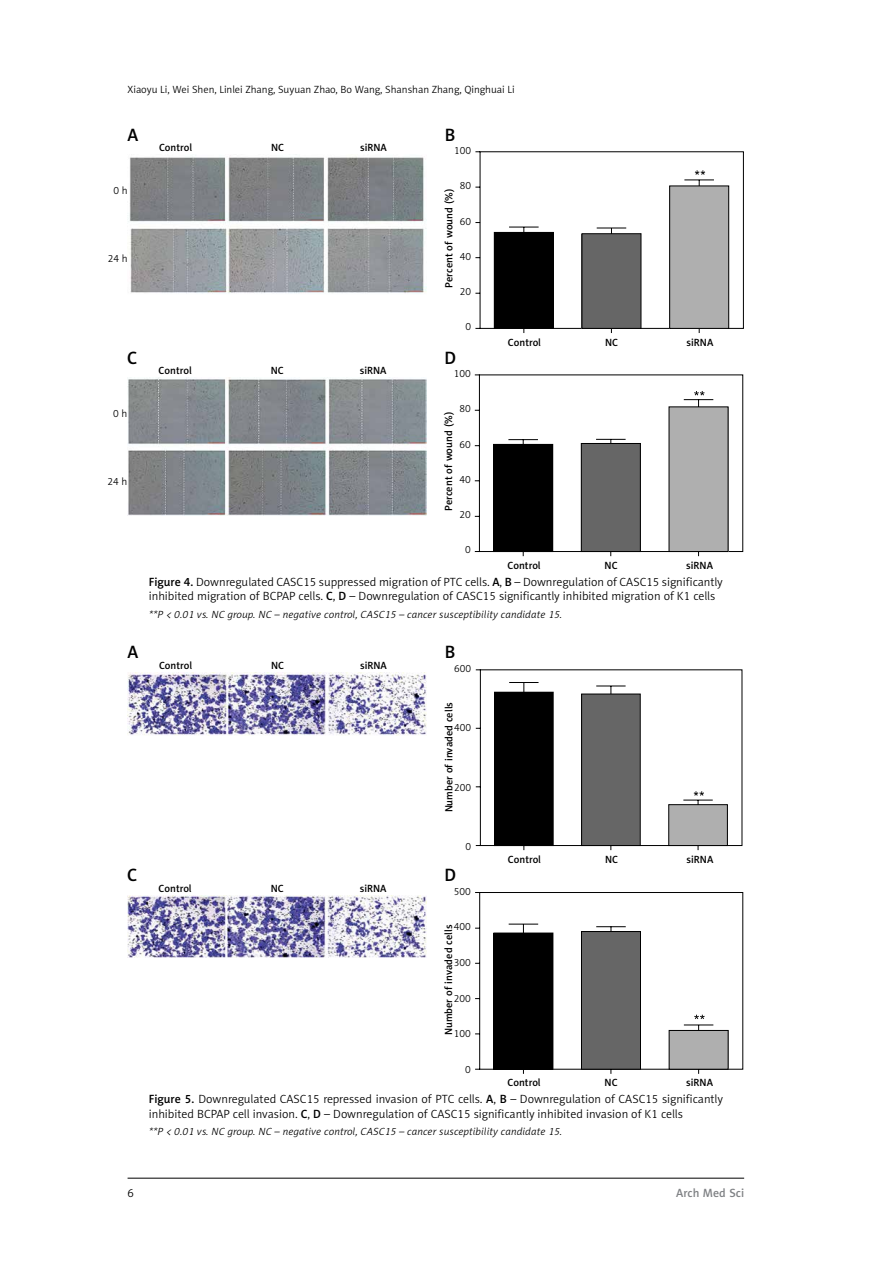
<style>
.page{position:relative;width:893px;height:1263px;background:#fff}
.page>*{position:absolute;margin:0;border:0;box-sizing:border-box;transform-origin:0 0}
.t1{font:18px "Naomi Sans EFN Medium";color:#000}
.t2{font:12px/14.4px "Naomi Sans EFN Light";color:#000}
.t3{font:12px "Naomi Sans EFN Medium";color:#808285}
.t4{font:10.5px "Naomi Sans EFN Medium";color:#000}
.t5{font:italic 10.5px "Naomi Sans EFN Light";letter-spacing:.015em;color:#000}
.t6{font:10.5px "Naomi Sans EFN Light";color:#000}
.s1{font-family:"Naomi Sans EFN Medium"}
</style>
<div class="page">
<hr style="left:128px;top:1178px;width:616px;height:1px;background:#000">
<img style="left:128px;top:155px;width:299px;height:139px">
<img style="left:128px;top:672px;width:299px;height:64px">
<img style="left:127px;top:378px;width:299px;height:137px">
<img style="left:127px;top:895px;width:299px;height:62px">
<svg style="left:475px;top:151px;width:269px;height:182px"></svg>
<div style="left:494px;top:232px;width:59px;height:96px;background:#000"></div>
<div style="left:494px;top:232px;width:60px;height:97px;border:1px solid #000"></div>
<hr style="left:509px;top:227px;width:30px;height:1px;background:#000">
<svg style="left:597px;top:228px;width:29px;height:5px"></svg>
<hr style="left:684px;top:180px;width:30px;height:1px;background:#000">
<svg style="left:695px;top:170px;width:10px;height:16px"></svg>
<div style="left:582px;top:234px;width:59px;height:94px;background:#666"></div>
<div style="left:582px;top:233px;width:59px;height:96px;border:1px solid #000"></div>
<div style="left:670px;top:186px;width:59px;height:142px;background:#afafaf"></div>
<div style="left:669px;top:186px;width:60px;height:143px;border:1px solid #000"></div>
<svg style="left:475px;top:669px;width:268px;height:181px"></svg>
<div style="left:494px;top:692px;width:59px;height:153px;background:#000"></div>
<div style="left:494px;top:692px;width:60px;height:154px;border:1px solid #000"></div>
<svg style="left:509px;top:682px;width:29px;height:12px"></svg>
<hr style="left:596px;top:686px;width:30px;height:1px;background:#000">
<hr style="left:683px;top:800px;width:30px;height:1px;background:#000">
<svg style="left:694px;top:791px;width:10px;height:13px"></svg>
<div style="left:582px;top:694px;width:58px;height:151px;background:#666"></div>
<div style="left:581px;top:694px;width:60px;height:152px;border:1px solid #000"></div>
<div style="left:669px;top:805px;width:58px;height:40px;background:#afafaf"></div>
<div style="left:668px;top:804px;width:60px;height:42px;border:1px solid #000"></div>
<svg style="left:475px;top:374px;width:268px;height:182px"></svg>
<div style="left:494px;top:444px;width:59px;height:107px;background:#000"></div>
<div style="left:493px;top:444px;width:60px;height:108px;border:1px solid #000"></div>
<hr style="left:508px;top:439px;width:30px;height:1px;background:#000">
<hr style="left:596px;top:439px;width:30px;height:1px;background:#000">
<svg style="left:684px;top:391px;width:29px;height:15px"></svg>
<div style="left:581px;top:443px;width:59px;height:108px;background:#666"></div>
<div style="left:581px;top:443px;width:60px;height:109px;border:1px solid #000"></div>
<div style="left:669px;top:407px;width:59px;height:144px;background:#afafaf"></div>
<svg style="left:475px;top:892px;width:268px;height:181px"></svg>
<div style="left:494px;top:933px;width:59px;height:136px;background:#000"></div>
<svg style="left:509px;top:924px;width:29px;height:9px"></svg>
<hr style="left:596px;top:926px;width:30px;height:1px;background:#000">
<svg style="left:684px;top:1015px;width:29px;height:15px"></svg>
<div style="left:581px;top:931px;width:59px;height:138px;background:#666"></div>
<div style="left:581px;top:931px;width:60px;height:138px;border:1px solid #000"></div>
<div style="left:669px;top:1030px;width:59px;height:39px;background:#afafaf"></div>
<div style="left:669px;top:1030px;width:59px;height:39px;border:1px solid #000"></div>
<p class="t6" style="left:128px;top:83px;width:389px">Xiaoyu Li, Wei Shen, Linlei Zhang, Suyuan Zhao, Bo Wang, Shanshan Zhang, Qinghuai Li</p>
<h1 class="t1" style="left:128px;top:124px;width:12px">A</h1>
<h1 class="t1" style="left:445px;top:124px;width:12px">B</h1>
<p class="t6" style="left:113px;top:184px;width:16px">0 h</p>
<p class="t6" style="left:108px;top:252px;width:21px">24 h</p>
<p class="t4" style="left:159px;top:142px;width:35px">Control</p>
<p class="t4" style="left:271px;top:142px;width:14px">NC</p>
<p class="t4" style="left:360px;top:142px;width:28px">siRNA</p>
<p class="t6" style="left:454px;top:145px;width:19px">100</p>
<p class="t6" style="left:460px;top:180px;width:13px">80</p>
<p class="t6" style="left:460px;top:215px;width:13px">60</p>
<p class="t6" style="left:460px;top:250px;width:13px">40</p>
<p class="t6" style="left:460px;top:285px;width:13px">20</p>
<p class="t6" style="left:466px;top:320px;width:7px">0</p>
<p class="t4" style="left:443px;top:288px;width:100px;rotate:-90deg">Percent of wound (%)</p>
<p class="t4" style="left:508px;top:336px;width:35px">Control</p>
<p class="t4" style="left:605px;top:336px;width:14px">NC</p>
<p class="t4" style="left:687px;top:336px;width:28px">siRNA</p>
<h1 class="t1" style="left:127px;top:347px;width:12px">C</h1>
<h1 class="t1" style="left:444px;top:347px;width:13px">D</h1>
<p class="t6" style="left:113px;top:407px;width:16px">0 h</p>
<p class="t6" style="left:107px;top:475px;width:21px">24 h</p>
<p class="t4" style="left:159px;top:365px;width:35px">Control</p>
<p class="t4" style="left:271px;top:365px;width:14px">NC</p>
<p class="t4" style="left:360px;top:365px;width:28px">siRNA</p>
<p class="t6" style="left:454px;top:368px;width:19px">100</p>
<p class="t6" style="left:460px;top:403px;width:13px">80</p>
<p class="t6" style="left:460px;top:438px;width:13px">60</p>
<p class="t6" style="left:460px;top:473px;width:13px">40</p>
<p class="t6" style="left:460px;top:508px;width:13px">20</p>
<p class="t6" style="left:465px;top:543px;width:7px">0</p>
<p class="t4" style="left:442px;top:511px;width:100px;rotate:-90deg">Percent of wound (%)</p>
<p class="t4" style="left:508px;top:559px;width:35px">Control</p>
<p class="t4" style="left:605px;top:559px;width:14px">NC</p>
<p class="t4" style="left:686px;top:559px;width:28px">siRNA</p>
<p class="t2" style="left:149px;top:574px;width:575px"><span class="s1">Figure 4.</span> Downregulated CASC15 suppressed migration of PTC cells. <span class="s1">A</span>, <span class="s1">B</span> – Downregulation of CASC15 significantly inhibited migration of BCPAP cells. <span class="s1">C</span>, <span class="s1">D</span> – Downregulation of CASC15 significantly inhibited migration of K1 cells</p>
<p class="t5" style="left:149px;top:609px;width:415px">**P &lt; 0.01 vs. NC group. NC – negative control, CASC15 – cancer susceptibility candidate 15.</p>
<h1 class="t1" style="left:128px;top:641px;width:12px">A</h1>
<h1 class="t1" style="left:445px;top:641px;width:12px">B</h1>
<p class="t4" style="left:159px;top:659px;width:35px">Control</p>
<p class="t4" style="left:271px;top:659px;width:14px">NC</p>
<p class="t4" style="left:360px;top:659px;width:28px">siRNA</p>
<p class="t6" style="left:454px;top:662px;width:19px">600</p>
<p class="t4" style="left:443px;top:812px;width:112px;rotate:-90deg">Number of invaded cells</p>
<p class="t6" style="left:454px;top:722px;width:19px">400</p>
<p class="t6" style="left:454px;top:781px;width:19px">200</p>
<h1 class="t1" style="left:127px;top:864px;width:12px">C</h1>
<p class="t4" style="left:159px;top:882px;width:35px">Control</p>
<p class="t4" style="left:271px;top:882px;width:14px">NC</p>
<p class="t4" style="left:360px;top:882px;width:28px">siRNA</p>
<h1 class="t1" style="left:444px;top:864px;width:13px">D</h1>
<p class="t6" style="left:466px;top:841px;width:7px">0</p>
<p class="t6" style="left:454px;top:885px;width:19px">500</p>
<p class="t6" style="left:454px;top:921px;width:19px">400</p>
<p class="t6" style="left:454px;top:956px;width:19px">300</p>
<p class="t6" style="left:454px;top:992px;width:19px">200</p>
<p class="t6" style="left:454px;top:1027px;width:19px">100</p>
<p class="t6" style="left:465px;top:1063px;width:7px">0</p>
<p class="t4" style="left:442px;top:1035px;width:112px;rotate:-90deg">Number of invaded cells</p>
<p class="t4" style="left:508px;top:853px;width:35px">Control</p>
<p class="t4" style="left:605px;top:853px;width:14px">NC</p>
<p class="t4" style="left:687px;top:853px;width:28px">siRNA</p>
<p class="t4" style="left:508px;top:1076px;width:35px">Control</p>
<p class="t4" style="left:605px;top:1076px;width:14px">NC</p>
<p class="t4" style="left:686px;top:1076px;width:28px">siRNA</p>
<p class="t2" style="left:149px;top:1092px;width:576px"><span class="s1">Figure 5.</span> Downregulated CASC15 repressed invasion of PTC cells. <span class="s1">A</span>, <span class="s1">B</span> – Downregulation of CASC15 significantly inhibited BCPAP cell invasion. <span class="s1">C</span>, <span class="s1">D</span> – Downregulation of CASC15 significantly inhibited invasion of K1 cells</p>
<p class="t5" style="left:149px;top:1126px;width:415px">**P &lt; 0.01 vs. NC group. NC – negative control, CASC15 – cancer susceptibility candidate 15.</p>
<p class="t2" style="left:128px;top:1186px;width:8px">6</p>
<p class="t3" style="left:676px;top:1186px;width:69px">Arch Med Sci</p>
</div>
